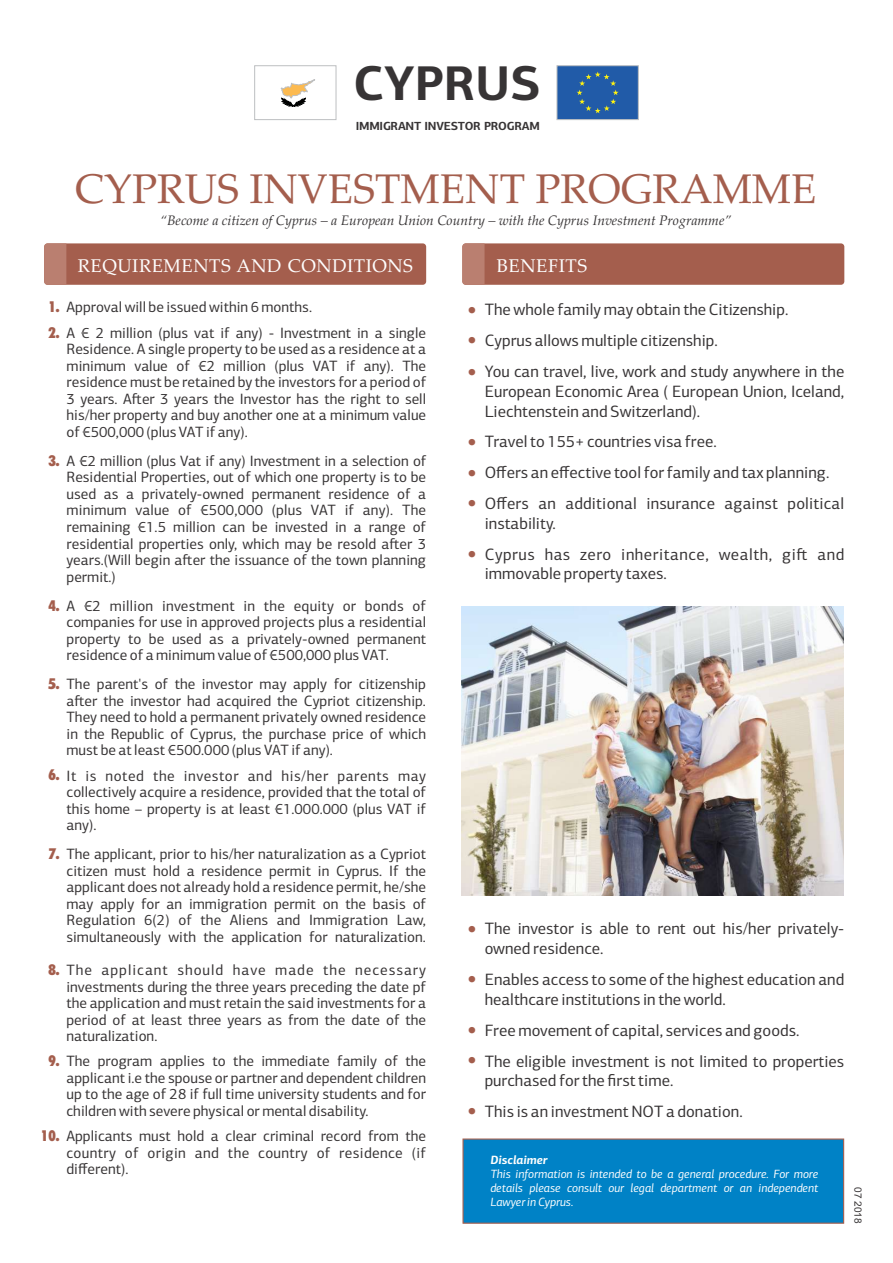
<style>
.page{position:relative;width:893px;height:1263px;background:#fff}
.page>*{position:absolute;margin:0;border:0;box-sizing:border-box;transform-origin:0 0}
.t1{font:700 48.9px "PF Agora Sans Pro";color:#373435}
.t2{font:41.55px "Palatino Linotype";color:#a45e4d}
.t3{font:900 condensed 28.95px/30.8px "Futura BT";color:#a45e4d}
.t4{font:18.45px "Palatino Linotype";letter-spacing:.03em;color:#fefefe}
.t5{font:16.5px/30.9px "PF Agora Sans Pro";color:#373435}
.t6{font:16.5px/30.9px "PF Agora Sans Pro";letter-spacing:.03em;color:#373435}
.t7{font:15px/16.5px "PF Agora Sans Pro";color:#373435;text-align:justify}
.t8{font:900 condensed 15px/25.2px "Futura BT";color:#a45e4d}
.t9{font:italic 13.8px "Palatino Linotype";color:#373435}
.t10{font:italic 12px/14.1px "PF Agora Sans Pro";color:#fefefe;text-align:justify}
.t11{font:italic 700 12px "PF Agora Sans Pro";color:#fefefe}
.t12{font:700 11.7px "PF Agora Sans Pro";letter-spacing:-.02em;color:#373435}
.t13{font:10.05px "Arial";color:#373435}
</style>
<div class="page">
<div style="left:557px;top:65px;width:82px;height:55px;background:#215ba8;border:1px solid #bdbfc1"></div>
<svg style="left:577px;top:72px;width:42px;height:41px"></svg>
<div style="left:254px;top:65px;width:82px;height:55px;background:#fff;border:1px solid #bdbfc1"></div>
<svg style="left:280px;top:79px;width:35px;height:28px"></svg>
<div style="left:462px;top:1138px;width:382px;height:86px;background:#0082c6;border:1px solid #a45e4d"></div>
<div style="left:44px;top:243px;width:382px;height:42px;background:#a45e4d;border-radius:3px"></div>
<div style="left:462px;top:243px;width:382px;height:42px;background:#a45e4d;border-radius:3px"></div>
<svg style="left:462px;top:243px;width:23px;height:42px"></svg>
<svg style="left:44px;top:243px;width:22px;height:42px"></svg>
<img style="left:462px;top:606px;width:382px;height:289px">
<h1 class="t1" style="left:354px;top:63px;width:189px">CYPRUS</h1>
<p class="t12" style="left:356px;top:121px;width:186px">IMMIGRANT INVESTOR PROGRAM</p>
<h2 class="t2" style="left:75px;top:172px;width:743px">CYPRUS INVESTMENT PROGRAMME</h2>
<p class="t9" style="left:160px;top:215px;width:572px">“Become a citizen of Cyprus – a European Union Country – with the Cyprus Investment Programme”</p>
<p class="t4" style="left:78px;top:259px;width:337px">REQUIREMENTS AND CONDITIONS</p>
<p class="t4" style="left:497px;top:259px;width:92px">BENEFITS</p>
<p class="t8" style="left:48px;top:296px;width:13px">1.<br>2.</p>
<p class="t7" style="left:67px;top:296px;width:361px;line-height:25.2px">Approval will be issued within 6 months.<br>A € 2 million (plus vat if any) - Investment in a single</p>
<p class="t7" style="left:67px;top:342px;width:361px">Residence. A single property to be used as a residence at a minimum value of €2 million (plus VAT if any). The residence must be retained by the investors for a period of 3 years. Aſter 3 years the Investor has the right to sell his/her property and buy another one at a minimum value of €500,000 (plus VAT if any).</p>
<p class="t7" style="left:67px;top:454px;width:361px">A €2 million (plus Vat if any) Investment in a selection of Residential Properties, out of which one property is to be used as a privately-owned permanent residence of a minimum value of €500,000 (plus VAT if any). The remaining €1.5 million can be invested in a range of residential properties only, which may be resold aſter 3 years.(Will begin aſter the issuance of the town planning permit.)</p>
<p class="t7" style="left:67px;top:599px;width:361px">A €2 million investment in the equity or bonds of companies for use in approved projects plus a residential property to be used as a privately-owned permanent residence of a minimum value of €500,000 plus VAT.</p>
<p class="t7" style="left:67px;top:677px;width:361px">The parent's of the investor may apply for citizenship aſter the investor had acquired the Cypriot citizenship.<br>They need to hold a permanent privately owned residence in the Republic of Cyprus, the purchase price of which must be at least €500.000 (plus VAT if any).</p>
<p class="t7" style="left:67px;top:769px;width:361px">It is noted the investor and his/her parents may collectively acquire a residence, provided that the total of this home – property is at least €1.000.000 (plus VAT if any).</p>
<p class="t7" style="left:66px;top:847px;width:361px">The applicant, prior to his/her naturalization as a Cypriot citizen must hold a residence permit in Cyprus. If the applicant does not already hold a residence permit, he/she may apply for an immigration permit on the basis of Regulation 6(2) of the Aliens and Immigration Law, simultaneously with the application for naturalization.</p>
<p class="t7" style="left:66px;top:963px;width:361px">The applicant should have made the necessary investments during the three years preceding the date pf the application and must retain the said investments for a period of at least three years as from the date of the naturalization.</p>
<p class="t7" style="left:66px;top:1054px;width:361px">The program applies to the immediate family of the applicant i.e the spouse or partner and dependent children up to the age of 28 if full time university students and for children with severe physical or mental disability.</p>
<p class="t7" style="left:66px;top:1129px;width:361px">Applicants must hold a clear criminal record from the country of origin and the country of residence (if different).</p>
<p class="t8" style="left:48px;top:449px;width:13px">3.</p>
<p class="t8" style="left:48px;top:594px;width:13px">4.</p>
<p class="t8" style="left:48px;top:673px;width:13px">5.</p>
<p class="t8" style="left:48px;top:764px;width:13px">6.</p>
<p class="t8" style="left:48px;top:843px;width:13px">7.</p>
<p class="t8" style="left:48px;top:959px;width:13px">8.</p>
<p class="t8" style="left:48px;top:1049px;width:13px">9.</p>
<p class="t8" style="left:41px;top:1124px;width:20px">10.</p>
<h3 class="t3" style="left:469px;top:275px;width:9px;line-height:61.8px">. .</h3>
<h3 class="t3" style="left:469px;top:321px;width:9px">.</h3>
<h3 class="t3" style="left:469px;top:422px;width:9px;text-align:justify">. . .</h3>
<h3 class="t3" style="left:469px;top:534px;width:9px">.</h3>
<p class="t5" style="left:485px;top:296px;width:361px">The whole family may obtain the Citizenship.<br>Cyprus allows multiple citizenship.<br>You can travel, live, work and study anywhere in the</p>
<p class="t5" style="left:485px;top:383px;width:361px;line-height:19.8px">European Economic Area ( European Union, Iceland,<br>Liechtenstein and Switzerland).</p>
<p class="t5" style="left:485px;top:428px;width:361px">Travel to 155+ countries visa free.<br>Offers an effective tool for family and tax planning.<br>Offers an additional insurance against political</p>
<p class="t6" style="left:485px;top:509px;width:361px">instability.<br>Cyprus has zero inheritance, wealth, giſt and</p>
<p class="t5" style="left:485px;top:560px;width:184px">immovable property taxes.</p>
<h3 class="t3" style="left:469px;top:909px;width:9px">.</h3>
<h3 class="t3" style="left:469px;top:959px;width:9px">.</h3>
<h3 class="t3" style="left:469px;top:1010px;width:9px">. .</h3>
<h3 class="t3" style="left:469px;top:1091px;width:9px">.</h3>
<p class="t5" style="left:485px;top:920px;width:361px;line-height:19.8px">The investor is able to rent out his/her privately&shy;owned residence.</p>
<p class="t5" style="left:485px;top:971px;width:361px;line-height:19.8px">Enables access to some of the highest education and healthcare institutions in the world.</p>
<p class="t5" style="left:485px;top:1016px;width:361px">Free movement of capital, services and goods.<br>The eligible investment is not limited to properties</p>
<p class="t5" style="left:485px;top:1067px;width:260px">purchased for the first time.<br>This is an investment NOT a donation.</p>
<p class="t11" style="left:490px;top:1155px;width:59px">Disclaimer</p>
<p class="t10" style="left:490px;top:1168px;width:330px">This information is intended to be a general procedure. For more details please consult our legal department or an independent Lawyer in Cyprus.</p>
<p class="t13" style="left:862px;top:1187px;width:38px;rotate:90deg">07 2018</p>
</div>
